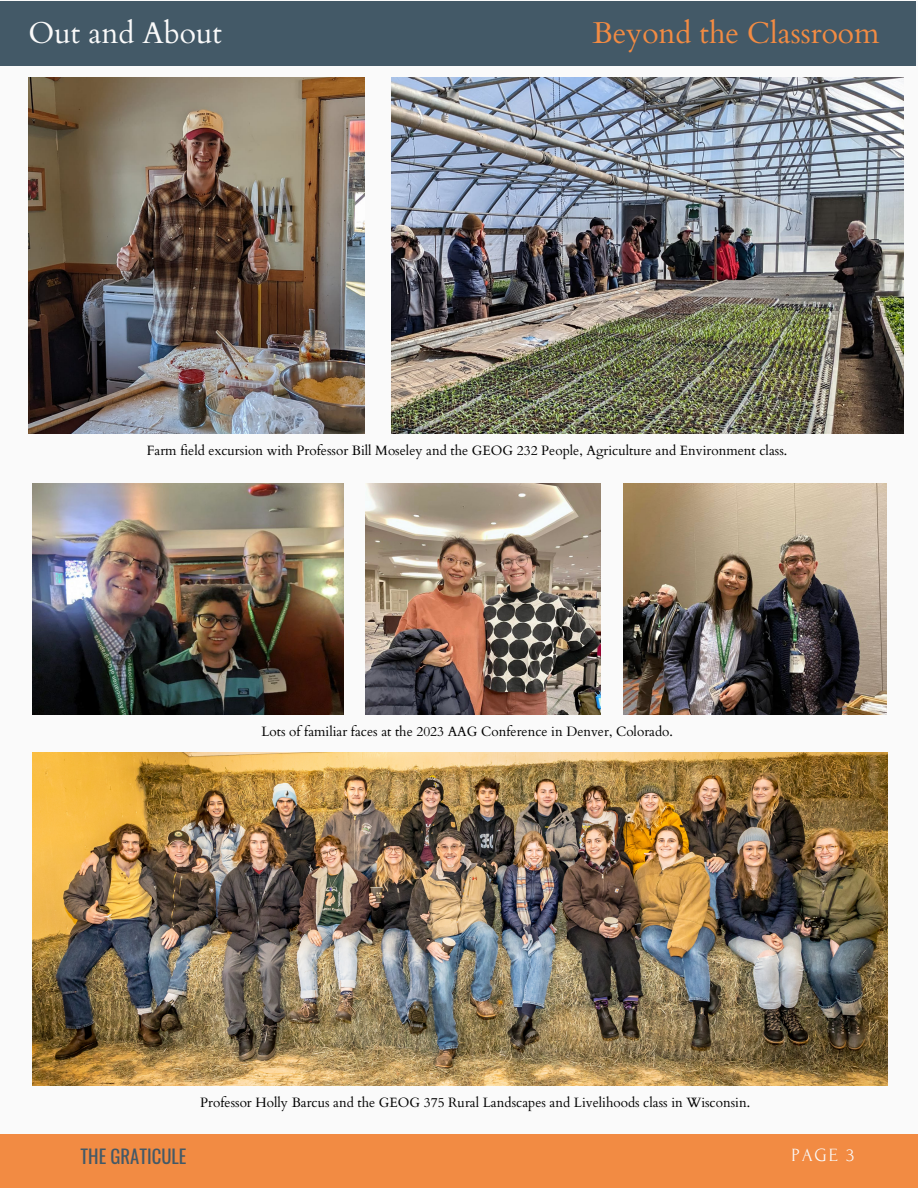
<style>
.page{position:relative;width:918px;height:1188px;background:#fafafa}
.page>*{position:absolute;margin:0;border:0;box-sizing:border-box;transform-origin:0 0}
.t1{font:30px "Cardo";color:#f28b43}
.t2{font:30px "Cardo";color:#fafafa}
.t3{font:18.6px "Oswald";color:#435967}
.t4{font:18.6px "Forum";color:#fafafa}
.t5{font:13.5px "Cardo";color:#000}
</style>
<div class="page">
<div style="left:0;top:1134px;width:918px;height:54px;background:#f28b43"></div>
<div style="left:0;top:2px;width:915px;height:64px;background:#435967"></div>
<img style="left:29px;top:77px;width:336px;height:357px">
<img style="left:392px;top:77px;width:512px;height:357px">
<img style="left:32px;top:483px;width:312px;height:232px">
<img style="left:365px;top:483px;width:236px;height:232px">
<img style="left:623px;top:483px;width:264px;height:232px">
<img style="left:32px;top:752px;width:855px;height:333px">
<h1 class="t2" style="left:29px;top:13px;width:195px">Out and About</h1>
<h1 class="t1" style="left:593px;top:13px;width:288px">Beyond the Classroom</h1>
<p class="t5" style="left:147px;top:441px;width:642px">Farm field excursion with Professor Bill Moseley and the GEOG 232 People, Agriculture and Environment class.</p>
<p class="t5" style="left:261px;top:723px;width:413px">Lots of familiar faces at the 2023 AAG Conference in Denver, Colorado.</p>
<p class="t5" style="left:200px;top:1094px;width:551px">Professor Holly Barcus and the GEOG 375 Rural Landscapes and Livelihoods class in Wisconsin.</p>
<h2 class="t3" style="left:81px;top:1142px;width:107px">THE GRATICULE</h2>
<h2 class="t4" style="left:791px;top:1145px;width:64px">PAGE 3</h2>
</div>
